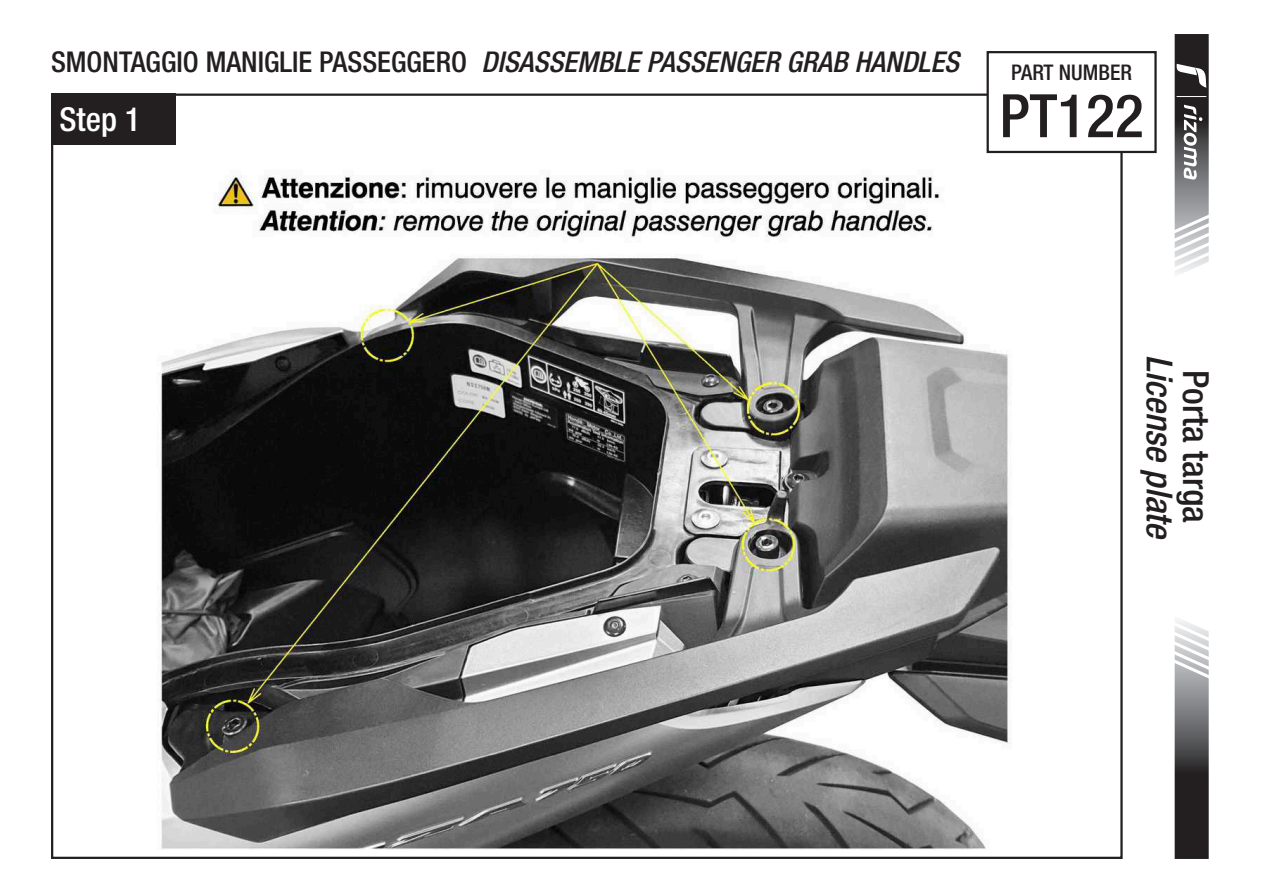
<style>
.page{position:relative;width:1263px;height:893px;background:#fff}
.page>*{position:absolute;margin:0;border:0;box-sizing:border-box;transform-origin:0 0}
.t1{font:500 condensed 60px "Helvetica Neue LT Std";color:#231f20}
.t2{font:italic 500 condensed 36px "Helvetica Neue LT Std";color:#231f20}
.t3{font:500 condensed 36px "Helvetica Neue LT Std";color:#231f20}
.t4{font:500 condensed 33px "Helvetica Neue LT Std";color:#fff}
.t5{font:italic 500 condensed 28.8px "Helvetica Neue LT Std";color:#231f20}
.t6{font:500 condensed 21.6px "Helvetica Neue LT Std";color:#231f20}
.s1{font-style:normal}
</style>
<div class="page">
<img style="left:158px;top:103px;width:892px;height:746px">
<div style="left:51px;top:94px;width:124px;height:51px;background:#231f20"></div>
<svg style="left:1174px;top:620px;width:35px;height:239px"></svg>
<svg style="left:1174px;top:34px;width:35px;height:240px"></svg>
<div style="left:988px;top:52px;width:167px;height:100px;background:#fff"></div>
<div style="left:986px;top:51px;width:171px;height:102px;border:2px solid #231f20"></div>
<p class="t5" style="left:51px;top:44px;width:909px"><span class="s1">SMONTAGGIO MANIGLIE PASSEGGERO</span> DISASSEMBLE PASSENGER GRAB HANDLES</p>
<p class="t4" style="left:60px;top:99px;width:83px">Step 1</p>
<p class="t6" style="left:1011px;top:59px;width:122px">PART NUMBER</p>
<h1 class="t1" style="left:999px;top:80px;width:146px">PT122</h1>
<p class="t2" style="left:1181px;top:355px;width:187px;rotate:90deg">License plate</p>
<p class="t3" style="left:1217px;top:370px;width:155px;rotate:90deg">Porta targa</p>
</div>
